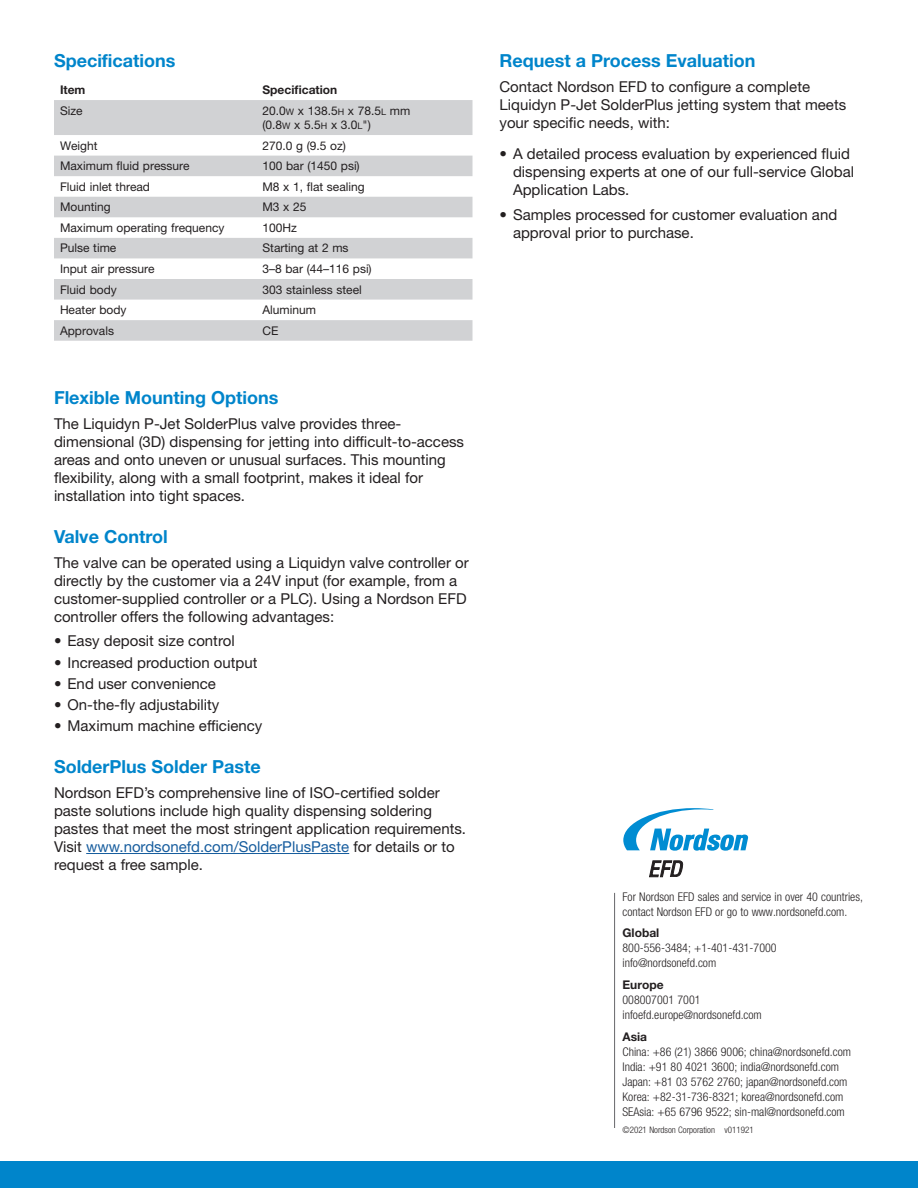
<style>
.page{position:relative;width:918px;height:1188px;background:#fff}
.page>*{position:absolute;margin:0;border:0;box-sizing:border-box;transform-origin:0 0}
.EFD-DataSheet-Head-L{font:700 18px "Helvetica Neue LT Std";color:#0085cb}
.EFD-DataSheet-Bullet{font:700 18px "Helvetica Neue LT Std";color:#0085cb}
.EFD-DataSheet-BodyTe{font:15px/18px "Helvetica Neue LT Std";color:#231f20}
.EFD-CorpBlock-8L-Hel{font:300 condensed 12px/15px "Helvetica Neue LT Pro";color:#231f20}
.EFD-DataSheet-TableT{font:12px/14.4px "Helvetica Neue LT Std";color:#231f20}
.EFD-DataSheet-TableT-2{font:700 12px "Helvetica Neue LT Std";color:#231f20}
.EFD-CorpBlock-6L-Hel{font:300 condensed 9px "Helvetica Neue LT Std";color:#231f20}
.s1{font-size:9px}
.s2{font-style:inherit}
.s3{color:#175d9e}
.s4{font-weight:700;font-stretch:normal}
</style>
<div class="page">
<div style="left:0;top:1161px;width:918px;height:27px;background:#0085cb"></div>
<hr style="left:86px;top:853px;width:263px;height:1px;background:#175d9e">
<svg style="left:54px;top:100px;width:418px;height:241px;fill:#d1d2d4"></svg>
<hr style="left:614px;top:893px;width:1px;height:235px;background:#67676a">
<svg style="left:649px;top:860px;width:34px;height:17px"></svg>
<svg style="left:623px;top:808px;width:125px;height:43px"></svg>
<p class="EFD-DataSheet-Head-L" style="left:54px;top:49px;width:123px">Specifications</p>
<p class="EFD-DataSheet-TableT-2" style="left:60px;top:82px;width:27px">Item</p>
<p class="EFD-DataSheet-TableT-2" style="left:262px;top:82px;width:76px">Specification</p>
<p class="EFD-DataSheet-TableT" style="left:60px;top:103px;width:24px">Size</p>
<p class="EFD-DataSheet-TableT" style="left:262px;top:103px;width:149px">20.0<span class="s1">w</span> x 138.5<span class="s1">h</span> x 78.5<span class="s1">l</span> mm (0.8<span class="s1">w</span> x 5.5<span class="s1">h</span> x 3.0<span class="s1">l</span><span class="s2">"</span>)</p>
<p class="EFD-DataSheet-TableT" style="left:60px;top:138px;width:39px">Weight</p>
<p class="EFD-DataSheet-TableT" style="left:263px;top:138px;width:85px">270.0 g (9.5 oz)</p>
<p class="EFD-DataSheet-TableT" style="left:60px;top:159px;width:131px">Maximum fluid pressure</p>
<p class="EFD-DataSheet-TableT" style="left:263px;top:159px;width:99px">100 bar (1450 psi)</p>
<p class="EFD-DataSheet-TableT" style="left:60px;top:179px;width:92px">Fluid inlet thread</p>
<p class="EFD-DataSheet-TableT" style="left:263px;top:179px;width:104px">M8 x 1, flat sealing</p>
<p class="EFD-DataSheet-TableT" style="left:60px;top:200px;width:52px">Mounting</p>
<p class="EFD-DataSheet-TableT" style="left:263px;top:200px;width:46px">M3 x 25</p>
<p class="EFD-DataSheet-TableT" style="left:60px;top:220px;width:166px">Maximum operating frequency</p>
<p class="EFD-DataSheet-TableT" style="left:263px;top:220px;width:36px">100Hz</p>
<p class="EFD-DataSheet-TableT" style="left:60px;top:241px;width:58px">Pulse time</p>
<p class="EFD-DataSheet-TableT" style="left:263px;top:241px;width:88px">Starting at 2 ms</p>
<p class="EFD-DataSheet-TableT" style="left:60px;top:261px;width:96px">Input air pressure</p>
<p class="EFD-DataSheet-TableT" style="left:263px;top:261px;width:111px">3–8 bar (44–116 psi)</p>
<p class="EFD-DataSheet-TableT" style="left:60px;top:282px;width:58px">Fluid body</p>
<p class="EFD-DataSheet-TableT" style="left:263px;top:282px;width:101px">303 stainless steel</p>
<p class="EFD-DataSheet-TableT" style="left:60px;top:303px;width:68px">Heater body</p>
<p class="EFD-DataSheet-TableT" style="left:263px;top:303px;width:55px">Aluminum</p>
<p class="EFD-DataSheet-TableT" style="left:60px;top:323px;width:55px">Approvals</p>
<p class="EFD-DataSheet-TableT" style="left:263px;top:323px;width:17px">CE</p>
<p class="EFD-DataSheet-Head-L" style="left:54px;top:387px;width:226px">Flexible Mounting Options</p>
<p class="EFD-DataSheet-BodyTe" style="left:54px;top:415px;width:412px">The Liquidyn P-Jet SolderPlus valve provides three&shy;dimensional (3D) dispensing for jetting into difficult-to-access areas and onto uneven or unusual surfaces. This mounting flexibility, along with a small footprint, makes it ideal for installation into tight spaces.</p>
<p class="EFD-DataSheet-Head-L" style="left:54px;top:525px;width:115px">Valve Control</p>
<p class="EFD-DataSheet-BodyTe" style="left:54px;top:553px;width:416px">The valve can be operated using a Liquidyn valve controller or directly by the customer via a 24V input (for example, from a customer-supplied controller or a PLC). Using a Nordson EFD controller offers the following advantages:</p>
<p class="EFD-DataSheet-BodyTe" style="left:54px;top:632px;width:182px">• Easy deposit size control</p>
<p class="EFD-DataSheet-BodyTe" style="left:54px;top:653px;width:205px">• Increased production output</p>
<p class="EFD-DataSheet-BodyTe" style="left:54px;top:674px;width:163px">• End user convenience</p>
<p class="EFD-DataSheet-BodyTe" style="left:54px;top:696px;width:167px">• On-the-fly adjustability</p>
<p class="EFD-DataSheet-BodyTe" style="left:54px;top:717px;width:210px">• Maximum machine efficiency</p>
<p class="EFD-DataSheet-Bullet" style="left:54px;top:756px;width:208px">SolderPlus Solder Paste</p>
<p class="EFD-DataSheet-BodyTe" style="left:54px;top:783px;width:414px">Nordson EFD’s comprehensive line of ISO-certified solder paste solutions include high quality dispensing soldering pastes that meet the most stringent application requirements.<br>Visit <span class="s3">www.nordsonefd.com/SolderPlusPaste</span> for details or to request a free sample.</p>
<p class="EFD-DataSheet-Head-L" style="left:500px;top:49px;width:258px">Request a Process Evaluation</p>
<p class="EFD-DataSheet-BodyTe" style="left:500px;top:77px;width:348px">Contact Nordson EFD to configure a complete<br>Liquidyn P-Jet SolderPlus jetting system that meets your specific needs, with:</p>
<p class="EFD-DataSheet-BodyTe" style="left:513px;top:145px;width:343px;text-indent:-14px">• A detailed process evaluation by experienced fluid dispensing experts at one of our full-service Global<br>Application Labs.</p>
<p class="EFD-DataSheet-BodyTe" style="left:513px;top:205px;width:326px;text-indent:-14px">• Samples processed for customer evaluation and approval prior to purchase.</p>
<p class="EFD-CorpBlock-8L-Hel" style="left:622px;top:889px;width:242px">For Nordson EFD sales and service in over 40 countries, contact Nordson EFD or go to www.nordsonefd.com.</p>
<p class="EFD-CorpBlock-8L-Hel" style="left:622px;top:925px;width:156px"><span class="s4">Global<br></span>800-556-3484; +1-401-431-7000 info@nordsonefd.com</p>
<p class="EFD-CorpBlock-8L-Hel" style="left:622px;top:977px;width:141px"><span class="s4">Europe<br></span>008007001 7001 infoefd.europe@nordsonefd.com</p>
<p class="EFD-CorpBlock-8L-Hel" style="left:622px;top:1029px;width:230px"><span class="s4">Asia<br></span>China: +86 (21) 3866 9006; china@nordsonefd.com India: +91 80 4021 3600; india@nordsonefd.com Japan: +81 03 5762 2760; japan@nordsonefd.com Korea: +82-31-736-8321; korea@nordsonefd.com SEAsia: +65 6796 9522; sin-mal@nordsonefd.com</p>
<p class="EFD-CorpBlock-6L-Hel" style="left:622px;top:1125px;width:133px">©2021 Nordson Corporation v011921</p>
</div>
